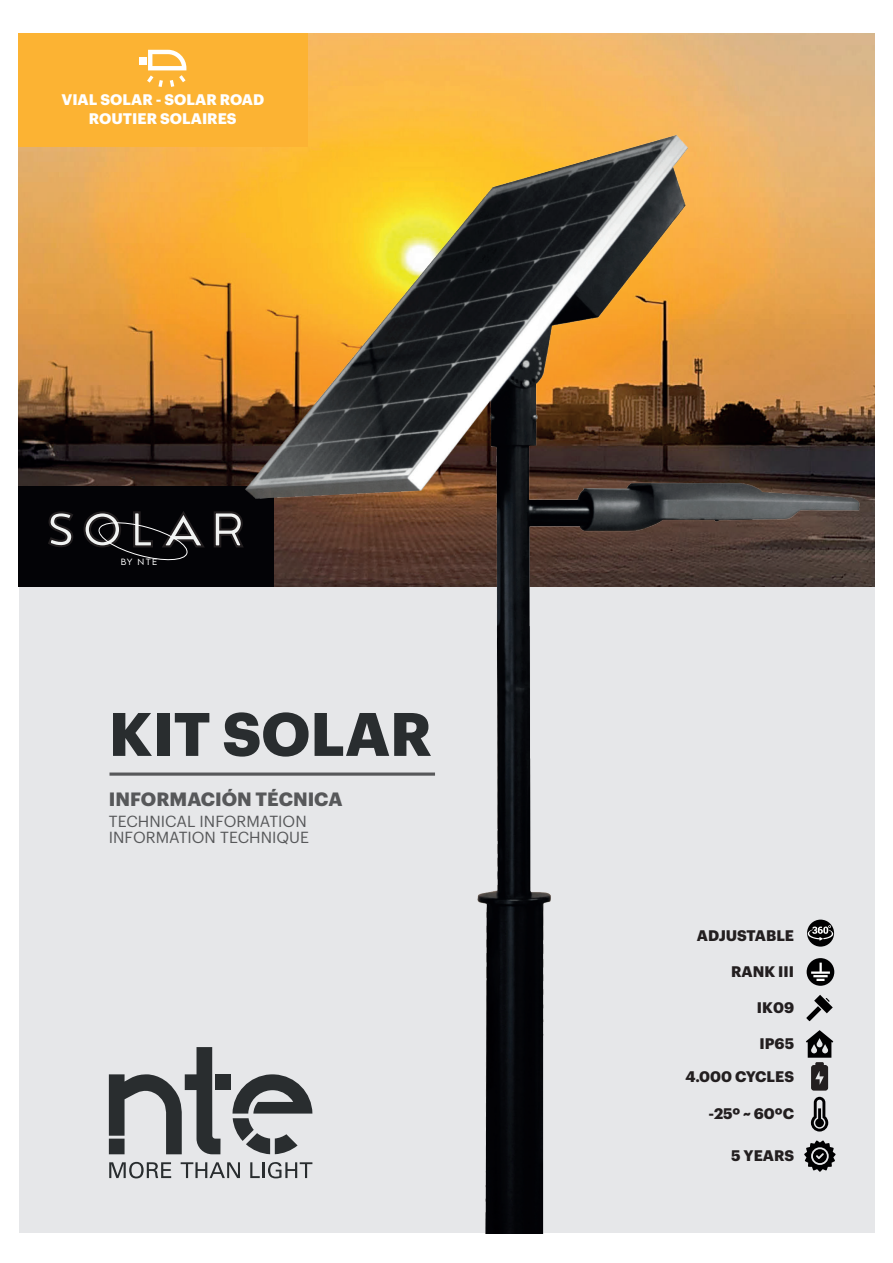
<style>
.page{position:relative;width:893px;height:1263px;background:#fff}
.page>*{position:absolute;margin:0;border:0;box-sizing:border-box;transform-origin:0 0}
.t1{font:700 60px "Graphik";color:#292d2f}
.t2{font:700 18.9px "Graphik";color:#57585a}
.t3{font:15.75px/16.4px "Graphik";color:#57585a}
.t4{font:700 15px "Graphik";color:#231f20}
.t5{font:700 15px/18.3px "Graphik";color:#fff;text-align:center}
.t6{font:300 8.1px "LEMONMILK";color:#fff;scale:1.06 1}
</style>
<div class="page">
<div style="left:19px;top:129px;width:855px;height:1104px;background:#e6e7e9"></div>
<img style="left:18px;top:33px;width:856px;height:453px">
<svg style="left:109px;top:1162px;width:62px;height:16px"></svg>
<svg style="left:181px;top:1162px;width:15px;height:16px"></svg>
<svg style="left:109px;top:1074px;width:87px;height:80px"></svg>
<svg style="left:110px;top:772px;width:86px;height:4px"></svg>
<div style="left:18px;top:33px;width:290px;height:114px;background:#fcb333"></div>
<div style="left:139px;top:58px;width:7px;height:7px;background:#fff"></div>
<svg style="left:147px;top:50px;width:39px;height:37px"></svg>
<div style="left:18px;top:486px;width:255px;height:100px;background:#030306"></div>
<svg style="left:48px;top:511px;width:25px;height:36px"></svg>
<svg style="left:83px;top:511px;width:113px;height:50px"></svg>
<img style="left:196px;top:91px;width:678px;height:1142px">
<p class="t5" style="left:61px;top:89px;width:204px">VIAL SOLAR - SOLAR ROAD<br>ROUTIER SOLAIRES</p>
<p class="t6" style="left:121px;top:557px;width:36px">BY NTE</p>
<h1 class="t1" style="left:109px;top:688px;width:324px">KIT SOLAR</h1>
<p class="t2" style="left:109px;top:784px;width:235px">INFORMACIÓN TÉCNICA</p>
<p class="t3" style="left:109px;top:811px;width:202px">TECHNICAL INFORMATION<br>INFORMATION TECHNIQUE</p>
<p class="t4" style="left:697px;top:923px;width:99px">ADJUSTABLE</p>
<p class="t4" style="left:731px;top:959px;width:64px">RANK III</p>
<p class="t4" style="left:757px;top:995px;width:39px">IK09</p>
<p class="t4" style="left:759px;top:1031px;width:36px">IP65</p>
<p class="t4" style="left:685px;top:1065px;width:110px">4.000 CYCLES</p>
<p class="t4" style="left:708px;top:1102px;width:87px">-25º ~ 60ºC</p>
<p class="t4" style="left:731px;top:1144px;width:64px">5 YEARS</p>
</div>
